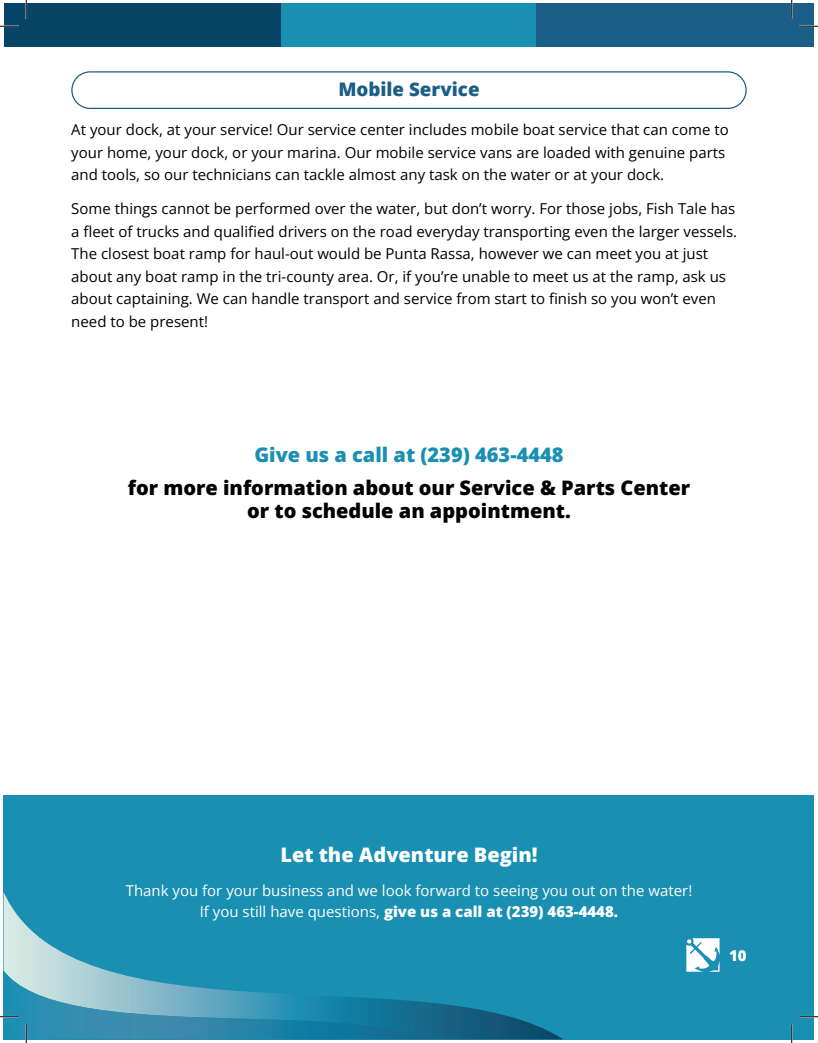
<style>
.page{position:relative;width:818px;height:1043px;background:#fff}
.page>*{position:absolute;margin:0;border:0;box-sizing:border-box;transform-origin:0 0}
.Paragraph{font:800 20px "Open Sans";color:#000}
.Paragraph-2{font:800 20px "Open Sans";color:#198fb2}
.Paragraph-3{font:800 20px "Open Sans";color:#fff}
.Title_Blue{font:800 18.75px "Open Sans";color:#1b5e87}
.Paragraph-4{font:15px/22.5px "Open Sans";color:#000}
.Paragraph-5{font:15px "Open Sans";color:#fff}
.Paragraph-6{font:800 15px "Open Sans";color:#fff}
.t1{font:800 15px "Open Sans";color:#fff}
.s1{font-weight:400}
</style>
<div class="page">
<div style="left:4px;top:795px;width:810px;height:244px;background:#198fb2"></div>
<div style="left:71px;top:71px;width:675px;height:38px;border:1px solid #1b5e87;border-radius:18px"></div>
<svg style="left:686px;top:938px;width:33px;height:33px"></svg>
<div style="left:4px;top:4px;width:277px;height:43px;background:#084466"></div>
<div style="left:281px;top:4px;width:255px;height:43px;background:#198fb2"></div>
<div style="left:536px;top:4px;width:278px;height:43px;background:#1b5e87"></div>
<svg style="left:4px;top:893px;width:558px;height:147px"></svg>
<img style="left:4px;top:970px;width:434px;height:70px">
<svg style="left:0;top:25px;width:19px;height:2px"></svg>
<svg style="left:799px;top:25px;width:19px;height:2px"></svg>
<svg style="left:0;top:1015px;width:19px;height:2px"></svg>
<svg style="left:799px;top:1016px;width:19px;height:1px"></svg>
<svg style="left:25px;top:0;width:2px;height:19px"></svg>
<svg style="left:25px;top:1024px;width:2px;height:18px"></svg>
<svg style="left:790px;top:0;width:2px;height:19px"></svg>
<svg style="left:790px;top:1024px;width:2px;height:18px"></svg>
<p class="Title_Blue" style="left:338px;top:75px;width:143px">Mobile Service</p>
<p class="Paragraph-4" style="left:71px;top:118px;width:659px">At your dock, at your service! Our service center includes mobile boat service that can come to your home, your dock, or your marina. Our mobile service vans are loaded with genuine parts and tools, so our technicians can tackle almost any task on the water or at your dock.</p>
<p class="Paragraph-4" style="left:71px;top:197px;width:667px">Some things cannot be performed over the water, but don’t worry. For those jobs, Fish Tale has a fleet of trucks and qualified drivers on the road everyday transporting even the larger vessels.<br>The closest boat ramp for haul-out would be Punta Rassa, however we can meet you at just about any boat ramp in the tri-county area. Or, if you’re unable to meet us at the ramp, ask us about captaining. We can handle transport and service from start to finish so you won’t even need to be present!</p>
<p class="Paragraph-2" style="left:254px;top:441px;width:311px">Give us a call at (239) 463-4448</p>
<p class="Paragraph" style="left:128px;top:474px;width:564px">for more information about our Service &amp; Parts Center</p>
<p class="Paragraph" style="left:247px;top:497px;width:325px">or to schedule an appointment.</p>
<p class="Paragraph-3" style="left:280px;top:841px;width:259px">Let the Adventure Begin!</p>
<p class="Paragraph-5" style="left:126px;top:880px;width:568px">Thank you for your business and we look forward to seeing you out on the water!</p>
<p class="Paragraph-6" style="left:200px;top:901px;width:420px"><span class="s1">If you still have questions,</span> give us a call at (239) 463-4448.</p>
<p class="t1" style="left:729px;top:943px;width:19px">10</p>
</div>
